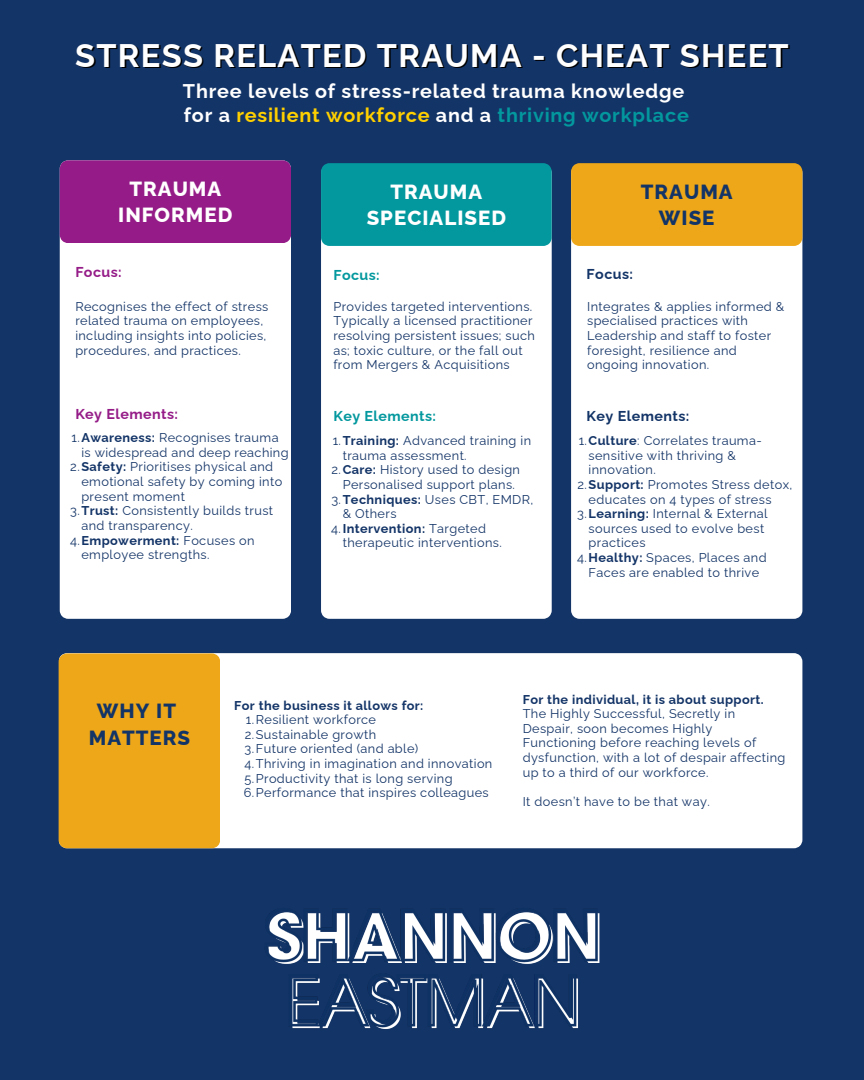
<style>
.page{position:relative;width:864px;height:1080px;background:#133467}
.page>*{position:absolute;margin:0;border:0;box-sizing:border-box;transform-origin:0 0}
.t1{font:700 32.55px "Raleway";letter-spacing:.04em;color:#fff}
.t2{font:800 20.48px/26.2px "Raleway";letter-spacing:.05em;color:#fff;text-align:center}
.t3{font:800 20.48px/26.2px "Raleway";letter-spacing:.05em;color:#133467;text-align:center}
.t4{font:700 19.8px "Raleway";letter-spacing:.04em;color:#ffd000}
.t5{font:700 19.8px "Raleway";letter-spacing:.04em;color:#fff}
.t6{font:700 14.25px "Raleway";letter-spacing:.03em;color:#951c88}
.t7{font:700 14.25px "Raleway";letter-spacing:.03em;color:#03989e}
.t8{font:700 14.25px "Raleway";letter-spacing:.03em;color:#133467}
.t9{font:12.75px/14.6px "Raleway";letter-spacing:.03em;color:#133467}
.t10{font:700 12.75px "Raleway";letter-spacing:.03em;color:#133467}
.s1{color:#fff}
.s2{color:#03989e}
.s3{font-weight:700}
</style>
<div class="page">
<svg style="left:321px;top:246px;width:231px;height:373px;background:#fdfdfe"></svg>
<svg style="left:571px;top:246px;width:231px;height:373px;background:#fcfcfd"></svg>
<div style="left:60px;top:243px;width:231px;height:375px;background:#fff"></div>
<div style="left:60px;top:160px;width:231px;height:83px;background:#951c88"></div>
<div style="left:321px;top:163px;width:231px;height:83px;background:#03989e"></div>
<div style="left:571px;top:163px;width:231px;height:83px;background:#eda719"></div>
<div style="left:220px;top:653px;width:582px;height:195px;background:#fff"></div>
<div style="left:59px;top:653px;width:161px;height:195px;background:#eda719"></div>
<img style="left:268px;top:909px;width:332px;height:120px">
<h2 class="t1" style="left:75px;top:36px;width:715px">STRESS RELATED TRAUMA - CHEAT SHEET</h2>
<p class="t5" style="left:183px;top:80px;width:503px">Three levels of stress-related trauma knowledge</p>
<p class="t4" style="left:184px;top:103px;width:507px"><span class="s1">for a</span> resilient workforce <span class="s1">and a</span> <span class="s2">thriving workplace</span></p>
<h3 class="t2" style="left:118px;top:176px;width:116px">TRAUMA<br>INFORMED</h3>
<p class="t6" style="left:75px;top:264px;width:48px">Focus:</p>
<p class="t9" style="left:75px;top:299px;width:195px">Recognises the effect of stress related trauma on employees, including insights into policies, procedures, and practices.</p>
<p class="t6" style="left:75px;top:405px;width:104px">Key Elements:</p>
<p class="t9" style="left:81px;top:430px;width:209px;text-indent:-10px">1.<span class="s3">Awareness:</span> Recognises trauma is widespread and deep reaching</p>
<p class="t9" style="left:81px;top:460px;width:202px;text-indent:-11px">2.<span class="s3">Safety:</span> Prioritises physical and emotional safety by coming into present moment</p>
<h2 class="t9" style="left:81px;top:504px;width:193px;text-indent:-11px">3.<span class="s3">Trust:</span> Consistently builds trust and transparency.</h2>
<p class="t9" style="left:81px;top:533px;width:175px;text-indent:-11px">4.<span class="s3">Empowerment:</span> Focuses on employee strengths.</p>
<h2 class="t2" style="left:367px;top:178px;width:141px">TRAUMA<br>SPECIALISED</h2>
<p class="t3" style="left:641px;top:178px;width:93px">TRAUMA<br>WISE</p>
<p class="t7" style="left:333px;top:267px;width:48px">Focus:</p>
<p class="t9" style="left:333px;top:299px;width:203px">Provides targeted interventions.<br>Typically a licensed practitioner resolving persistent issues; such as; toxic culture, or the fall out from Mergers &amp; Acquisitions</p>
<p class="t7" style="left:333px;top:408px;width:104px">Key Elements:</p>
<p class="t9" style="left:343px;top:433px;width:190px;text-indent:-10px">1.<span class="s3">Training:</span> Advanced training in trauma assessment.</p>
<p class="t9" style="left:332px;top:462px;width:190px;text-align:center">2.<span class="s3">Care:</span> History used to design<br>Personalised support plans.</p>
<p class="t9" style="left:343px;top:492px;width:192px;text-indent:-11px">3.<span class="s3">Techniques:</span> Uses CBT, EMDR, &amp; Others</p>
<p class="t9" style="left:343px;top:521px;width:161px;text-indent:-11px">4.<span class="s3">Intervention:</span> Targeted therapeutic interventions.</p>
<p class="t8" style="left:587px;top:265px;width:48px">Focus:</p>
<h2 class="t9" style="left:587px;top:299px;width:199px">Integrates &amp; applies informed &amp; specialised practices with<br>Leadership and staff to foster foresight, resilience and ongoing innovation.</h2>
<p class="t8" style="left:587px;top:408px;width:104px">Key Elements:</p>
<p class="t9" style="left:589px;top:433px;width:175px;text-indent:-10px">1.<span class="s3">Culture</span>: Correlates trauma&shy;sensitive with thriving &amp; innovation.</p>
<p class="t9" style="left:589px;top:477px;width:205px;text-indent:-11px">2.<span class="s3">Support:</span> Promotes Stress detox, educates on 4 types of stress</p>
<p class="t9" style="left:589px;top:506px;width:181px;text-indent:-11px">3.<span class="s3">Learning:</span> Internal &amp; External sources used to evolve best practices</p>
<p class="t9" style="left:577px;top:550px;width:191px;text-align:center">4.<span class="s3">Healthy:</span> Spaces, Places and<br>Faces are enabled to thrive</p>
<h5 class="t3" style="left:89px;top:698px;width:103px">WHY IT<br>MATTERS</h5>
<p class="t10" style="left:234px;top:698px;width:191px">For the business it allows for:</p>
<p class="t9" style="left:246px;top:712px;width:132px">1.Resilient workforce</p>
<p class="t9" style="left:245px;top:727px;width:133px">2.Sustainable growth</p>
<p class="t9" style="left:245px;top:742px;width:175px">3.Future oriented (and able)</p>
<p class="t9" style="left:244px;top:756px;width:249px">4.Thriving in imagination and innovation</p>
<p class="t9" style="left:244px;top:771px;width:210px">5.Productivity that is long serving</p>
<p class="t9" style="left:244px;top:786px;width:247px">6.Performance that inspires colleagues</p>
<p class="t10" style="left:523px;top:692px;width:242px">For the individual, it is about support.</p>
<p class="t9" style="left:523px;top:706px;width:264px">The Highly Successful, Secretly in Despair, soon becomes Highly Functioning before reaching levels of dysfunction, with a lot of despair affecting up to a third of our workforce.</p>
<p class="t9" style="left:523px;top:794px;width:189px">It doesn’t have to be that way.</p>
</div>
